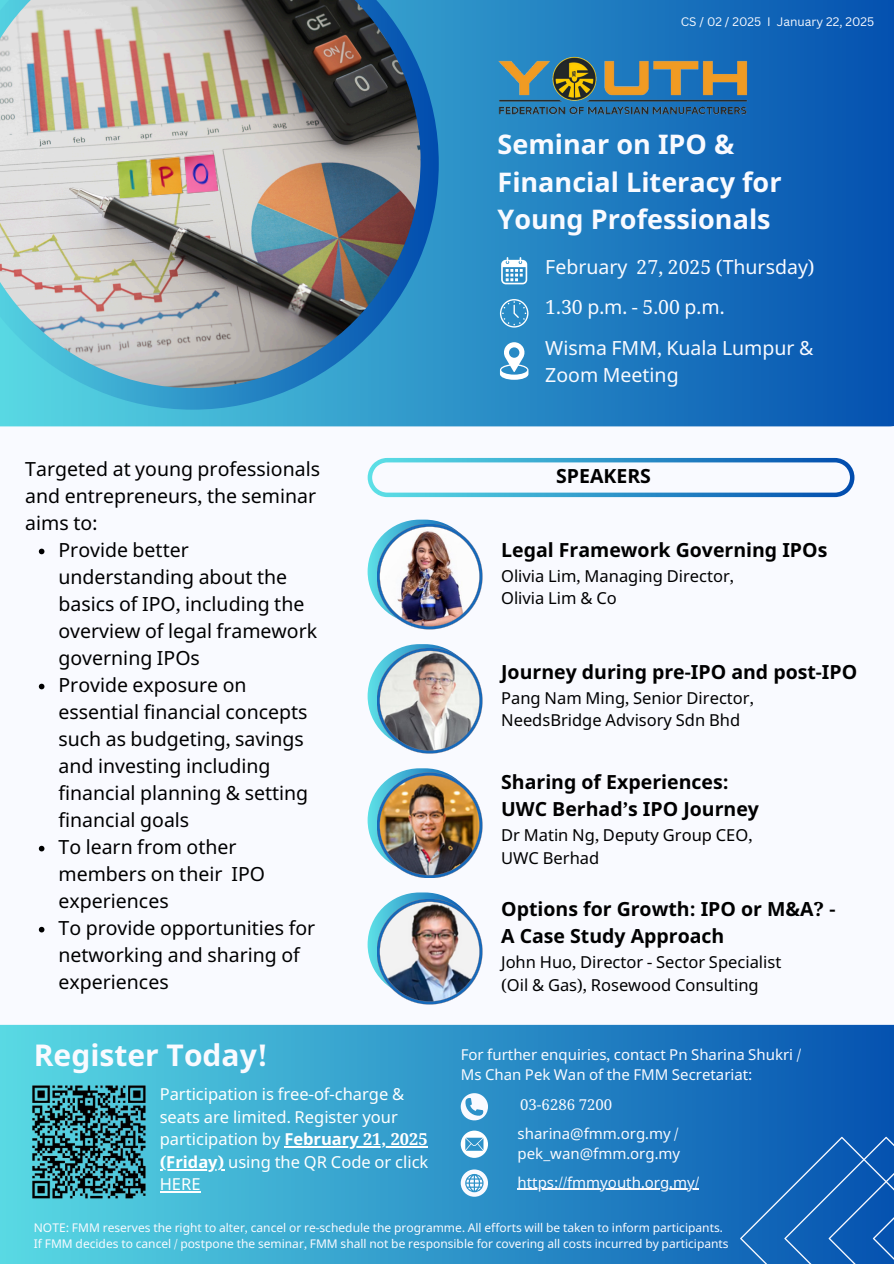
<style>
.page{position:relative;width:894px;height:1264px;background:#fff}
.page>*{position:absolute;margin:0;border:0;box-sizing:border-box;transform-origin:0 0}
.t1{font:700 30px "Noto Sans";color:#f9faff}
.t2{font:700 27px/37.2px "Noto Sans";color:#f9faff}
.t3{font:19.5px/27px "Noto Sans";color:#000}
.t4{font:700 19.5px/27px "Noto Sans";color:#000}
.t5{font:19.5px/27px "Noto Sans";color:#f9faff}
.t6{font:19.5px "Noto Serif Kannada";color:#f9faff}
.t7{font:16.5px/22.5px "Noto Sans";color:#000}
.t8{font:16.5px/22.5px "Noto Sans";color:#fff}
.t9{font:15px/20.2px "Noto Sans";color:#f9faff}
.t10{font:15px "Noto Serif Kannada";color:#f9faff}
.t11{font:12px "Noto Sans";color:#f9faff}
.t12{font:12px "Canva Sans";color:#f9faff}
.s1{font-family:"Noto Serif Kannada"}
.s2{font-family:"Noto Sans"}
.s3{font-weight:700}
.s4{font-family:"Noto Serif Kannada";font-weight:700}
</style>
<div class="page">
<div style="left:0;top:0;width:893px;height:1263px;background:#f9faff"></div>
<svg style="left:0;top:0;width:893px;height:426px;background:#1a74bd"></svg>
<div style="left:0;top:1024px;width:893px;height:239px;background:linear-gradient(to right,#59dae4,#0552b0)"></div>
<svg style="left:0;top:0;width:438px;height:409px;background:#3097ca"></svg>
<img style="left:0;top:0;width:420px;height:388px">
<svg style="left:460px;top:1093px;width:27px;height:31px"></svg>
<svg style="left:460px;top:1169px;width:27px;height:27px"></svg>
<svg style="left:740px;top:1136px;width:153px;height:127px;background:#1161b6"></svg>
<svg style="left:501px;top:257px;width:26px;height:27px"></svg>
<svg style="left:500px;top:299px;width:28px;height:28px"></svg>
<svg style="left:500px;top:342px;width:28px;height:37px"></svg>
<img style="left:446px;top:35px;width:359px;height:93px">
<img style="left:104px;top:131px;width:128px;height:91px">
<svg style="left:367px;top:519px;width:109px;height:104px"></svg>
<svg style="left:367px;top:644px;width:109px;height:104px"></svg>
<svg style="left:367px;top:768px;width:109px;height:104px"></svg>
<svg style="left:367px;top:892px;width:109px;height:104px"></svg>
<svg style="left:367px;top:458px;width:486px;height:39px"></svg>
<img style="left:376px;top:523px;width:106px;height:106px">
<img style="left:376px;top:647px;width:106px;height:106px">
<img style="left:376px;top:772px;width:106px;height:106px">
<img style="left:376px;top:898px;width:106px;height:106px">
<img style="left:26px;top:1082px;width:127px;height:120px">
<svg style="left:460px;top:1130px;width:27px;height:27px"></svg>
<svg style="left:39px;top:548px;width:5px;height:6px"></svg>
<svg style="left:39px;top:683px;width:5px;height:6px"></svg>
<svg style="left:39px;top:845px;width:5px;height:6px"></svg>
<svg style="left:39px;top:926px;width:5px;height:6px"></svg>
<hr style="left:517px;top:1188px;width:181px;height:1px;background:#f9faff">
<hr style="left:284px;top:1146px;width:143px;height:1px;background:#fff">
<hr style="left:160px;top:1168px;width:64px;height:2px;background:#fff">
<hr style="left:160px;top:1191px;width:40px;height:1px;background:#fff">
<h4 class="t12" style="left:680px;top:13px;width:195px">CS / 02 / 2025 I January 22, 2025</h4>
<p class="t2" style="left:497px;top:125px;width:285px">Seminar on IPO &amp;<br>Financial Literacy for<br>Young Professionals</p>
<h2 class="t5" style="left:545px;top:253px;width:271px">February <span class="s1">27, 2025 (</span>Thursday<span class="s1">)</span></h2>
<p class="t6" style="left:545px;top:296px;width:181px">1.30 <span class="s2">p</span>.<span class="s2">m</span>. - 5.00 <span class="s2">p</span>.<span class="s2">m</span>.</p>
<p class="t3" style="left:25px;top:454px;width:296px">Targeted at young professionals and entrepreneurs<span class="s1">,</span> the seminar aims to<span class="s1">:</span></p>
<h3 class="t3" style="left:58px;top:535px;width:247px">Provide better understanding about the basics of IPO<span class="s1">,</span> including the</h3>
<p class="t3" style="left:58px;top:616px;width:260px">overview of legal framework governing IPOs<br>Provide exposure on essential financial concepts such as budgeting<span class="s1">,</span> savings</p>
<h3 class="t3" style="left:58px;top:751px;width:251px">and investing including financial planning &amp; setting financial goals<br>To learn from other members on their IPO experiences</h3>
<p class="t3" style="left:58px;top:913px;width:258px">To provide opportunities for networking and sharing of experiences</p>
<h3 class="t5" style="left:545px;top:334px;width:269px">Wisma FMM<span class="s1">,</span> Kuala Lumpur &amp;<br>Zoom Meeting</h3>
<h1 class="t4" style="left:556px;top:462px;width:96px">SPEAKERS</h1>
<h3 class="t4" style="left:501px;top:536px;width:328px">Legal Framework Governing IPOs</h3>
<h3 class="t7" style="left:501px;top:564px;width:234px">Olivia Lim<span class="s1">,</span> Managing Director<span class="s1">,<br></span>Olivia Lim &amp; Co</h3>
<p class="t4" style="left:501px;top:658px;width:357px">Journey during pre<span class="s1">-</span>IPO and post<span class="s1">-</span>IPO</p>
<p class="t7" style="left:501px;top:686px;width:254px">Pang Nam Ming<span class="s1">,</span> Senior Director<span class="s1">,<br></span>NeedsBridge Advisory Sdn Bhd</p>
<h4 class="t4" style="left:501px;top:768px;width:259px">Sharing of Experiences<span class="s1">:<br></span>UWC Berhad<span class="s1">’</span>s IPO Journey</h4>
<h4 class="t7" style="left:501px;top:823px;width:253px">Dr Matin Ng<span class="s1">,</span> Deputy Group CEO<span class="s1">,<br></span>UWC Berhad</h4>
<p class="t4" style="left:501px;top:895px;width:336px">Options for Growth<span class="s1">:</span> IPO or M&amp;A<span class="s1">? -<br></span>A Case Study Approach</p>
<p class="t7" style="left:501px;top:950px;width:281px">John Huo<span class="s1">,</span> Director <span class="s1">-</span> Sector Specialist <span class="s1">(</span>Oil &amp; Gas<span class="s1">),</span> Rosewood Consulting</p>
<p class="t1" style="left:34px;top:1034px;width:236px">Register Today<span class="s1">!</span></p>
<p class="t9" style="left:460px;top:1043px;width:341px">For further enquiries<span class="s1">,</span> contact Pn Sharina Shukri <span class="s1">/<br></span>Ms Chan Pek Wan of the FMM Secretariat<span class="s1">:</span></p>
<h4 class="t8" style="left:160px;top:1082px;width:269px">Participation is free<span class="s1">-</span>of<span class="s1">-</span>charge &amp; seats are limited<span class="s1">.</span> Register your participation by <span class="s3">February</span> <span class="s4">21, 2025</span></h4>
<h4 class="t8" style="left:160px;top:1150px;width:270px"><span class="s4">(</span><span class="s3">Friday</span><span class="s4">)</span> using the QR Code or click<br>HERE</h4>
<p class="t10" style="left:520px;top:1096px;width:93px">03-6286 7200</p>
<h4 class="t9" style="left:517px;top:1122px;width:164px">sharina@fmm<span class="s1">.</span>org<span class="s1">.</span>my <span class="s1">/ </span>pek<span class="s1">_</span>wan@fmm<span class="s1">.</span>org<span class="s1">.</span>my</h4>
<p class="t9" style="left:517px;top:1171px;width:183px">https<span class="s1">://</span>fmmyouth<span class="s1">.</span>org<span class="s1">.</span>my<span class="s1">/</span></p>
<h4 class="t11" style="left:34px;top:1218px;width:690px">NOTE<span class="s1">:</span> FMM reserves the right to alter<span class="s1">,</span> cancel or re<span class="s1">-</span>schedule the programme<span class="s1">.</span> All efforts will be taken to inform participants<span class="s1">.</span></h4>
<p class="t11" style="left:34px;top:1234px;width:696px">If FMM decides to cancel <span class="s1">/</span> postpone the seminar<span class="s1">,</span> FMM shall not be responsible for covering all costs incurred by participants</p>
</div>
